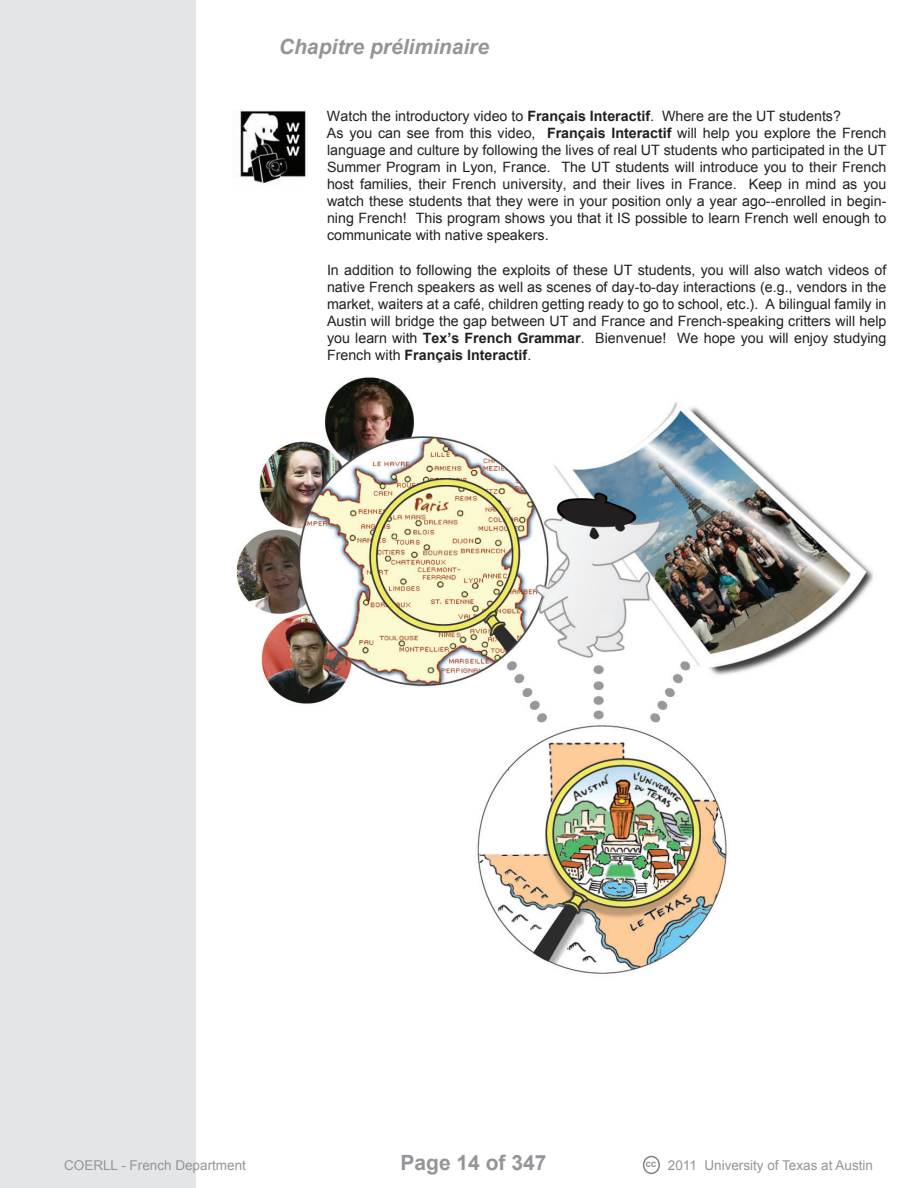
<style>
.page{position:relative;width:918px;height:1188px;background:#fff}
.page>*{position:absolute;margin:0;border:0;box-sizing:border-box;transform-origin:0 0}
.heading_1{font:italic 700 21px "Arial";color:#939598}
.t1{font:700 21px "Arial";color:#939598}
.t2{font:14.25px/17.1px "Arial";color:#231f20;text-align:justify}
.t3{font:13.5px "Arial";color:#939598}
.t4{font:700 7.2px "Arial";color:#808285}
.s1{font-weight:700}
</style>
<div class="page">
<div style="left:0;top:0;width:196px;height:1188px;background:#e4e5e7"></div>
<div style="left:643px;top:1156px;width:17px;height:18px;border:2px solid #808285;border-radius:50%"></div>
<img style="left:240px;top:110px;width:66px;height:73px">
<img style="left:236px;top:377px;width:637px;height:597px">
<p class="heading_1" style="left:279px;top:33px;width:212px">Chapitre préliminaire</p>
<p class="t2" style="left:327px;top:107px;width:516px">Watch the introductory video to <span class="s1">Français Interactif</span>. Where are the UT students?</p>
<p class="t2" style="left:327px;top:124px;width:561px">As you can see from this video, <span class="s1">Français Interactif</span> will help you explore the French language and culture by following the lives of real UT students who participated in the UT Summer Program in Lyon, France. The UT students will introduce you to their French host families, their French university, and their lives in France. Keep in mind as you watch these students that they were in your position only a year ago--enrolled in begin&shy;ning French! This program shows you that it IS possible to learn French well enough to communicate with native speakers.</p>
<p class="t2" style="left:327px;top:261px;width:561px">In addition to following the exploits of these UT students, you will also watch videos of native French speakers as well as scenes of day-to-day interactions (e.g., vendors in the market, waiters at a café, children getting ready to go to school, etc.). A bilingual family in Austin will bridge the gap between UT and France and French-speaking critters will help you learn with <span class="s1">Tex’s French Grammar</span>. Bienvenue! We hope you will enjoy studying French with <span class="s1">Français Interactif</span>.</p>
<h1 class="t1" style="left:400px;top:1149px;width:147px">Page 14 of 347</h1>
<p class="t3" style="left:668px;top:1156px;width:207px">2011 University of Texas at Austin</p>
<p class="t3" style="left:64px;top:1156px;width:183px">COERLL - French Department</p>
<p class="t4" style="left:646px;top:1160px;width:12px">CC</p>
</div>
